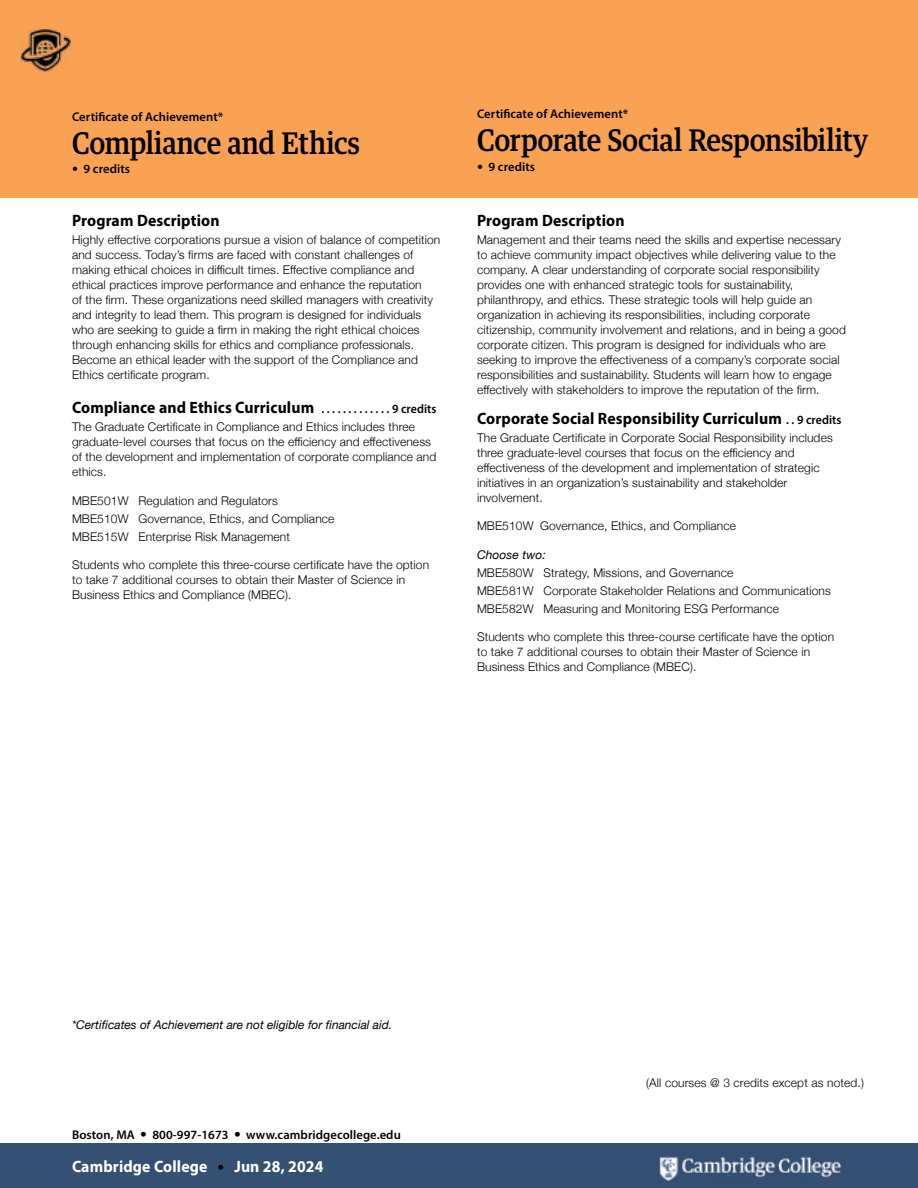
<style>
.page{position:relative;width:918px;height:1188px;background:#fff}
.page>*{position:absolute;margin:0;border:0;box-sizing:border-box;transform-origin:0 0}
.cht_h1-egypt{font:500 30px "Guardian Text Egyp";letter-spacing:-.01em;color:#000;scale:.9 1}
.bul-2{font:700 16.5px "Myriad Pro";letter-spacing:.01em;color:#000;scale:.95 1}
.t1{font:700 16.5px "Myriad Pro";letter-spacing:.01em;color:#fff;scale:.95 1}
.txt-0_b{font:600 12.6px "Myriad Pro";letter-spacing:.005em;color:#000}
.txt-2_b{font:600 12.6px "Myriad Pro";letter-spacing:.005em;color:#000}
.txt-0_b-2{font:600 12.6px "Myriad Pro";letter-spacing:.005em;color:#000;scale:.95 1}
.txt-9{font:300 12px/15px "Helvetica Neue";letter-spacing:.01em;color:#000}
.bul-2-2{font:300 12px "Helvetica Neue";letter-spacing:.01em;color:#000}
.bul-9{font:300 12px "Helvetica Neue";letter-spacing:.01em;color:#000}
.bul-2-3{font:italic 12px "Helvetica Neue";color:#000}
.s1{font-family:"Helvetica Neue";font-weight:300;font-size:12px}
.s2{font-weight:600;font-size:12.6px}
.s3{font-family:"Helvetica Neue";font-weight:300;font-size:13.5px}
.s4{font-family:"Helvetica Neue";font-weight:300;font-size:13.5px;color:#000}
</style>
<div class="page">
<div style="left:0;top:0;width:918px;height:198px;background:#f9a253"></div>
<div style="left:0;top:1143px;width:918px;height:45px;background:#345073"></div>
<img style="left:659px;top:1156px;width:183px;height:25px">
<img style="left:20px;top:30px;width:50px;height:42px">
<p class="txt-0_b" style="left:72px;top:108px;width:153px">Certificate of Achievement*</p>
<p class="cht_h1-egypt" style="left:72px;top:118px;width:321px">Compliance and Ethics</p>
<p class="txt-0_b" style="left:72px;top:161px;width:60px"><span class="s1">•</span> 9 credits</p>
<p class="bul-2" style="left:72px;top:209px;width:157px">Program Description</p>
<p class="txt-9" style="left:72px;top:231px;width:370px">Highly effective corporations pursue a vision of balance of competition and success. Today’s firms are faced with constant challenges of making ethical choices in difficult times. Effective compliance and ethical practices improve performance and enhance the reputation<br>of the firm. These organizations need skilled managers with creativity and integrity to lead them. This program is designed for individuals who are seeking to guide a firm in making the right ethical choices through enhancing skills for ethics and compliance professionals.<br>Become an ethical leader with the support of the Compliance and Ethics certificate program.</p>
<p class="bul-2" style="left:72px;top:397px;width:264px">Compliance and Ethics Curriculum <span class="s2">..............</span></p>
<p class="txt-0_b-2" style="left:392px;top:401px;width:48px">9 credits</p>
<p class="txt-9" style="left:72px;top:418px;width:366px">The Graduate Certificate in Compliance and Ethics includes three graduate-level courses that focus on the efficiency and effectiveness of the development and implementation of corporate compliance and ethics.</p>
<p class="bul-2-2" style="left:72px;top:491px;width:207px">MBE501W Regulation and Regulators</p>
<p class="bul-2-2" style="left:72px;top:509px;width:264px">MBE510W Governance, Ethics, and Compliance</p>
<p class="bul-9" style="left:72px;top:527px;width:220px">MBE515W Enterprise Risk Management</p>
<p class="txt-9" style="left:72px;top:556px;width:359px">Students who complete this three-course certificate have the option to take 7 additional courses to obtain their Master of Science in<br>Business Ethics and Compliance (MBEC).</p>
<p class="txt-0_b" style="left:477px;top:106px;width:153px">Certificate of Achievement*</p>
<p class="cht_h1-egypt" style="left:477px;top:115px;width:437px">Corporate Social Responsibility</p>
<p class="txt-2_b" style="left:477px;top:158px;width:60px"><span class="s1">•</span> 9 credits</p>
<p class="bul-2" style="left:477px;top:209px;width:157px">Program Description</p>
<p class="txt-9" style="left:477px;top:231px;width:371px">Management and their teams need the skills and expertise necessary to achieve community impact objectives while delivering value to the company. A clear understanding of corporate social responsibility provides one with enhanced strategic tools for sustainability, philanthropy, and ethics. These strategic tools will help guide an organization in achieving its responsibilities, including corporate citizenship, community involvement and relations, and in being a good corporate citizen. This program is designed for individuals who are seeking to improve the effectiveness of a company’s corporate social responsibilities and sustainability. Students will learn how to engage effectively with stakeholders to improve the reputation of the firm.</p>
<p class="bul-2" style="left:477px;top:407px;width:385px">Corporate Social Responsibility Curriculum <span class="s2">... 9 credits</span></p>
<p class="txt-9" style="left:477px;top:429px;width:357px">The Graduate Certificate in Corporate Social Responsibility includes three graduate-level courses that focus on the efficiency and effectiveness of the development and implementation of strategic initiatives in an organization’s sustainability and stakeholder involvement.</p>
<p class="bul-9" style="left:477px;top:516px;width:261px">MBE510W Governance, Ethics, and Compliance</p>
<p class="bul-2-3" style="left:477px;top:546px;width:70px">Choose two:</p>
<p class="bul-2-2" style="left:477px;top:563px;width:258px">MBE580W Strategy, Missions, and Governance</p>
<p class="bul-2-2" style="left:477px;top:581px;width:355px">MBE581W Corporate Stakeholder Relations and Communications</p>
<p class="bul-9" style="left:477px;top:599px;width:304px">MBE582W Measuring and Monitoring ESG Performance</p>
<p class="txt-9" style="left:477px;top:628px;width:359px">Students who complete this three-course certificate have the option to take 7 additional courses to obtain their Master of Science in<br>Business Ethics and Compliance (MBEC).</p>
<p class="bul-2-3" style="left:72px;top:1016px;width:322px">*Certificates of Achievement are not eligible for financial aid.</p>
<p class="txt-0_b" style="left:72px;top:1127px;width:330px">Boston, MA <span class="s3">•</span> 800-997-1673 <span class="s3">•</span> www.cambridgecollege.edu</p>
<h2 class="t1" style="left:72px;top:1154px;width:200px">Academic Cata o 2024-20</h2>
<h2 class="t1" style="left:72px;top:1156px;width:266px">Cambridge College <span class="s4">•</span> Jun 28, 2024</h2>
<p class="txt-9" style="left:646px;top:1074px;width:219px">(All courses @ 3 credits except as noted.)</p>
</div>
